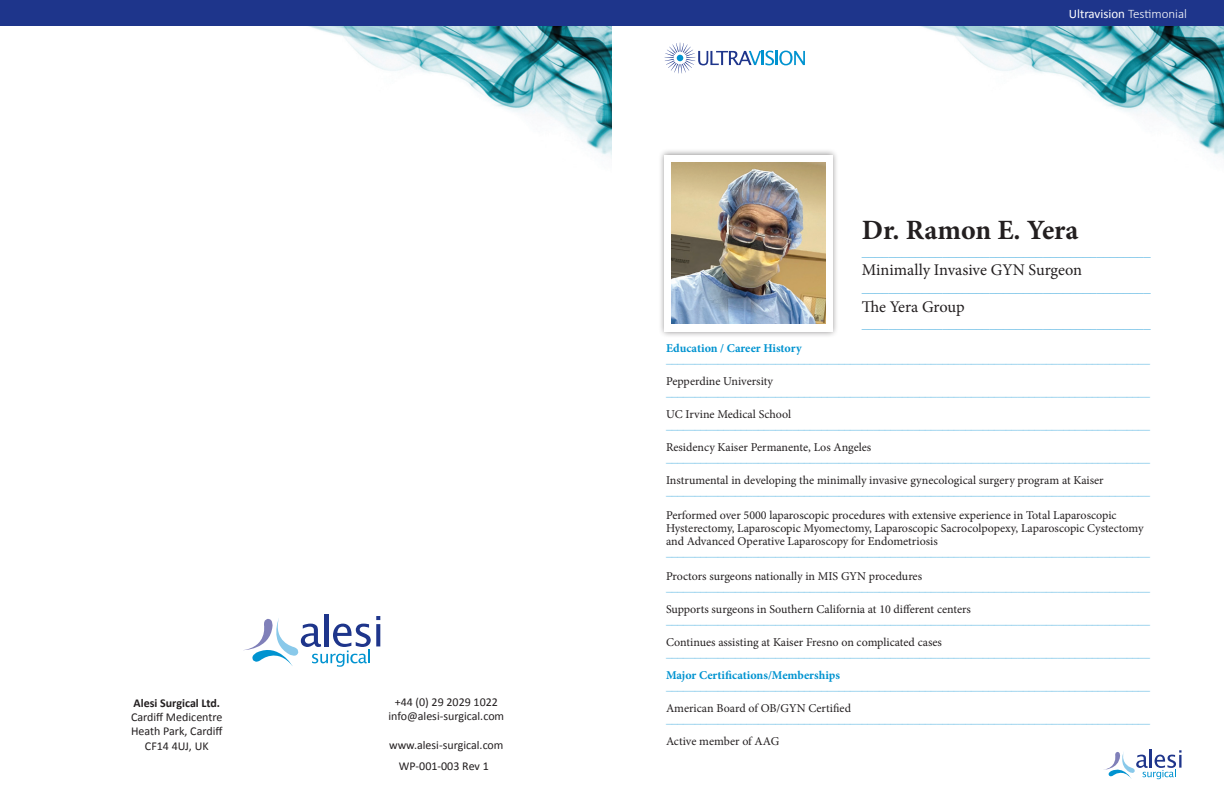
<style>
.page{position:relative;width:1224px;height:792px;background:#fff}
.page>*{position:absolute;margin:0;border:0;box-sizing:border-box;transform-origin:0 0}
.t1{font:700 28px "Minion Pro";color:#231f20}
.t2{font:16.3px "Minion Pro";letter-spacing:-.005em;color:#231f20}
.t3{font:14px "Minion Pro";color:#6bbde5}
.t4{font:13px "Calibri";color:#fff}
.t5{font:12px "Minion Pro";color:#6bbde5}
.t6{font:12px/13px "Minion Pro";color:#231f20}
.t7{font:12px "Calibri";color:#231f20}
.t8{font:700 12px "Minion Pro";letter-spacing:-.005em;color:#0093d0}
.t9{font:700 12px "Calibri";color:#231f20}
.t10{font:12px "Calibri";color:#221e1f}
.s1{font-weight:300}
</style>
<div class="page">
<div style="left:658px;top:148px;width:181px;height:190px;background:#231f20;opacity:.52"></div>
<div style="left:665px;top:155px;width:168px;height:176px;background:#fff"></div>
<img style="left:920px;top:26px;width:304px;height:133px">
<div style="left:612px;top:0;width:612px;height:26px;background:#1e358b"></div>
<svg style="left:1104px;top:749px;width:78px;height:30px"></svg>
<svg style="left:665px;top:43px;width:140px;height:30px"></svg>
<img style="left:672px;top:162px;width:153px;height:162px">
<img style="left:308px;top:26px;width:304px;height:133px">
<div style="left:0;top:0;width:612px;height:26px;background:#1e358b"></div>
<hr style="left:324px;top:614px;width:4px;height:32px;background:#1e358b">
<svg style="left:243px;top:616px;width:137px;height:51px"></svg>
<p class="t9" style="left:133px;top:694px;width:88px">Alesi Surgical Ltd.</p>
<p class="t7" style="left:131px;top:709px;width:93px">Cardiff Medicentre</p>
<p class="t7" style="left:131px;top:723px;width:93px">Heath Park, Cardiff</p>
<p class="t7" style="left:145px;top:737px;width:65px">CF14 4UJ, UK</p>
<p class="t7" style="left:395px;top:693px;width:105px">+44 (0) 29 2029 1022</p>
<p class="t7" style="left:388px;top:708px;width:117px">info@alesi-surgical.com</p>
<p class="t7" style="left:389px;top:737px;width:116px">www.alesi-surgical.com</p>
<p class="t10" style="left:399px;top:758px;width:92px">WP-001-003 Rev 1</p>
<p class="t4" style="left:1069px;top:5px;width:120px">Ultravision <span class="s1">Testimonial</span></p>
<p class="t1" style="left:862px;top:210px;width:218px">Dr. Ramon E. Yera</p>
<p class="t3" style="left:862px;top:242px;width:290px">___________________________________________</p>
<p class="t2" style="left:862px;top:259px;width:222px">Minimally Invasive GYN Surgeon</p>
<p class="t3" style="left:862px;top:278px;width:290px">___________________________________________</p>
<p class="t2" style="left:862px;top:296px;width:104px">The Yera Group</p>
<p class="t3" style="left:862px;top:315px;width:290px">___________________________________________</p>
<p class="t8" style="left:666px;top:340px;width:137px">Education / Career History</p>
<p class="t5" style="left:666px;top:351px;width:486px">____________________________________________________________________________________</p>
<p class="t6" style="left:666px;top:375px;width:108px">Pepperdine University</p>
<p class="t5" style="left:666px;top:384px;width:486px">____________________________________________________________________________________</p>
<p class="t6" style="left:666px;top:408px;width:127px">UC Irvine Medical School</p>
<p class="t5" style="left:666px;top:417px;width:486px">____________________________________________________________________________________</p>
<p class="t6" style="left:666px;top:441px;width:207px">Residency Kaiser Permanente, Los Angeles</p>
<p class="t5" style="left:666px;top:450px;width:486px">____________________________________________________________________________________</p>
<p class="t6" style="left:666px;top:474px;width:439px">Instrumental in developing the minimally invasive gynecological surgery program at Kaiser</p>
<p class="t5" style="left:666px;top:483px;width:486px">____________________________________________________________________________________</p>
<p class="t6" style="left:666px;top:509px;width:479px">Performed over 5000 laparoscopic procedures with extensive experience in Total Laparoscopic<br>Hysterectomy, Laparoscopic Myomectomy, Laparoscopic Sacrocolpopexy, Laparoscopic Cystectomy and Advanced Operative Laparoscopy for Endometriosis</p>
<p class="t5" style="left:666px;top:544px;width:486px">____________________________________________________________________________________</p>
<p class="t6" style="left:666px;top:570px;width:258px">Proctors surgeons nationally in MIS GYN procedures</p>
<p class="t5" style="left:666px;top:579px;width:486px">____________________________________________________________________________________</p>
<p class="t6" style="left:666px;top:603px;width:306px">Supports surgeons in Southern California at 10 different centers</p>
<p class="t5" style="left:666px;top:612px;width:486px">____________________________________________________________________________________</p>
<p class="t6" style="left:666px;top:636px;width:278px">Continues assisting at Kaiser Fresno on complicated cases</p>
<p class="t5" style="left:666px;top:645px;width:486px">____________________________________________________________________________________</p>
<p class="t8" style="left:666px;top:667px;width:175px">Major Certifications/Memberships</p>
<p class="t5" style="left:666px;top:678px;width:486px">____________________________________________________________________________________</p>
<p class="t6" style="left:666px;top:702px;width:187px">American Board of OB/GYN Certified</p>
<p class="t5" style="left:666px;top:711px;width:486px">____________________________________________________________________________________</p>
<p class="t6" style="left:666px;top:735px;width:115px">Active member of AAG</p>
</div>
